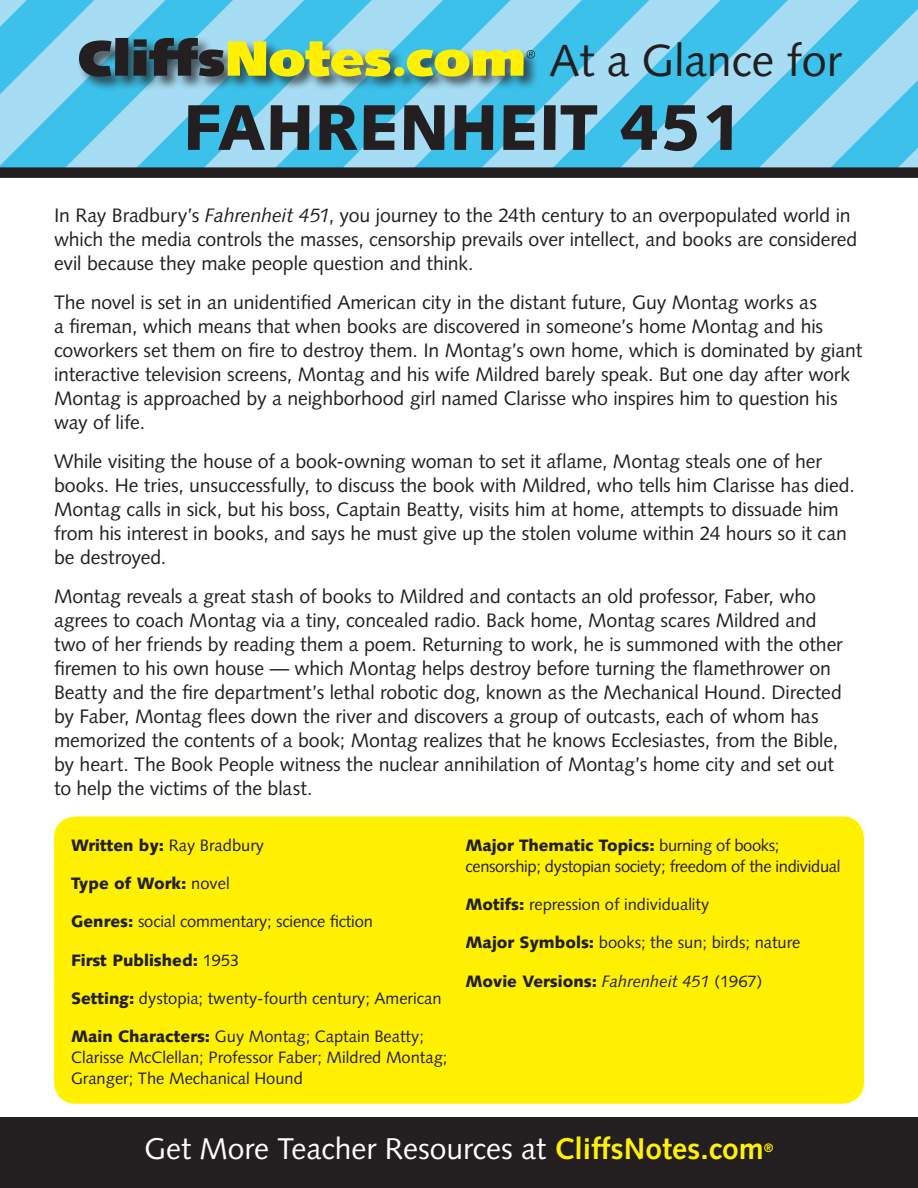
<style>
.page{position:relative;width:918px;height:1188px;background:#fff}
.page>*{position:absolute;margin:0;border:0;box-sizing:border-box;transform-origin:0 0}
.t1{font:900 64.5px "Syntax LT Std";color:#231f20}
.t2{font:45px "Syntax LT Std";color:#231f20}
.t3{font:30px "Syntax LT Std";color:#fff}
.t4{font:19.5px/24px "Syntax LT Std";letter-spacing:-.005em;color:#231f20}
.t5{font:16.5px/21px "Syntax LT Std";color:#231f20}
.t6{font:16.5px/21px "Syntax LT Std";letter-spacing:-.02em;color:#231f20}
.t7{font:900 16.5px "Syntax LT Std";color:#231f20}
.t8{font:700 12.3px "Syntax LT Std";color:#fff101}
.s1{font-style:italic}
.s2{font-weight:900}
.s3{font-weight:400}
.s4{font-weight:400;font-style:italic}
.s5{font-weight:700;color:#fff101}
</style>
<div class="page">
<div style="left:0;top:167px;width:918px;height:11px;background:#231f20"></div>
<div style="left:0;top:1118px;width:918px;height:70px;background:#231f20"></div>
<div style="left:54px;top:816px;width:810px;height:288px;background:#fff101;border-radius:22px"></div>
<svg style="left:0;top:0;width:918px;height:168px;background:#72c8dc"></svg>
<h2 class="t2" style="left:549px;top:34px;width:294px">At a Glance for</h2>
<h1 class="t1" style="left:183px;top:89px;width:562px">FAHRENHEIT 451</h1>
<p class="t4" style="left:54px;top:203px;width:805px">In Ray Bradbury’s <span class="s1">Fahrenheit 451</span>, you journey to the 24th century to an overpopulated world in which the media controls the masses, censorship prevails over intellect, and books are considered evil because they make people question and think.</p>
<p class="t4" style="left:54px;top:290px;width:810px">The novel is set in an unidentified American city in the distant future, Guy Montag works as<br>a fireman, which means that when books are discovered in someone’s home Montag and his coworkers set them on fire to destroy them. In Montag’s own home, which is dominated by giant interactive television screens, Montag and his wife Mildred barely speak. But one day after work Montag is approached by a neighborhood girl named Clarisse who inspires him to question his way of life.</p>
<p class="t4" style="left:54px;top:449px;width:802px">While visiting the house of a book-owning woman to set it aflame, Montag steals one of her books. He tries, unsuccessfully, to discuss the book with Mildred, who tells him Clarisse has died.<br>Montag calls in sick, but his boss, Captain Beatty, visits him at home, attempts to dissuade him from his interest in books, and says he must give up the stolen volume within 24 hours so it can be destroyed.</p>
<p class="t4" style="left:54px;top:584px;width:790px">Montag reveals a great stash of books to Mildred and contacts an old professor, Faber, who agrees to coach Montag via a tiny, concealed radio. Back home, Montag scares Mildred and two of her friends by reading them a poem. Returning to work, he is summoned with the other firemen to his own house — which Montag helps destroy before turning the flamethrower on Beatty and the fire department’s lethal robotic dog, known as the Mechanical Hound. Directed by Faber, Montag flees down the river and discovers a group of outcasts, each of whom has memorized the contents of a book; Montag realizes that he knows Ecclesiastes, from the Bible, by heart. The Book People witness the nuclear annihilation of Montag’s home city and set out to help the victims of the blast.</p>
<p class="t5" style="left:71px;top:835px;width:195px"><span class="s2">Written by:</span> Ray Bradbury</p>
<p class="t7" style="left:71px;top:874px;width:160px">Type of Work: <span class="s3">novel</span></p>
<p class="t5" style="left:71px;top:911px;width:303px"><span class="s2">Genres:</span> social commentary; science fiction</p>
<p class="t7" style="left:71px;top:950px;width:170px">First Published: <span class="s3">1953</span></p>
<p class="t5" style="left:71px;top:988px;width:372px"><span class="s2">Setting:</span> dystopia; twenty-fourth century; American</p>
<p class="t5" style="left:71px;top:1026px;width:378px"><span class="s2">Main Characters:</span> Guy Montag; Captain Beatty;<br>Clarisse McClellan; Professor Faber; Mildred Montag;<br>Granger; The Mechanical Hound</p>
<p class="t6" style="left:465px;top:835px;width:377px"><span class="s2">Major Thematic Topics:</span> burning of books; censorship; dystopian society; freedom of the individual</p>
<p class="t5" style="left:465px;top:894px;width:245px"><span class="s2">Motifs:</span> repression of individuality</p>
<p class="t5" style="left:465px;top:932px;width:336px"><span class="s2">Major Symbols:</span> books; the sun; birds; nature</p>
<p class="t7" style="left:465px;top:971px;width:298px">Movie Versions: <span class="s4">Fahrenheit 451</span> <span class="s3">(1967)</span></p>
<h3 class="t3" style="left:144px;top:1131px;width:621px">Get More Teacher Resources at <span class="s5">CliffsNotes.com</span></h3>
<p class="t8" style="left:764px;top:1140px;width:11px">®</p>
</div>
